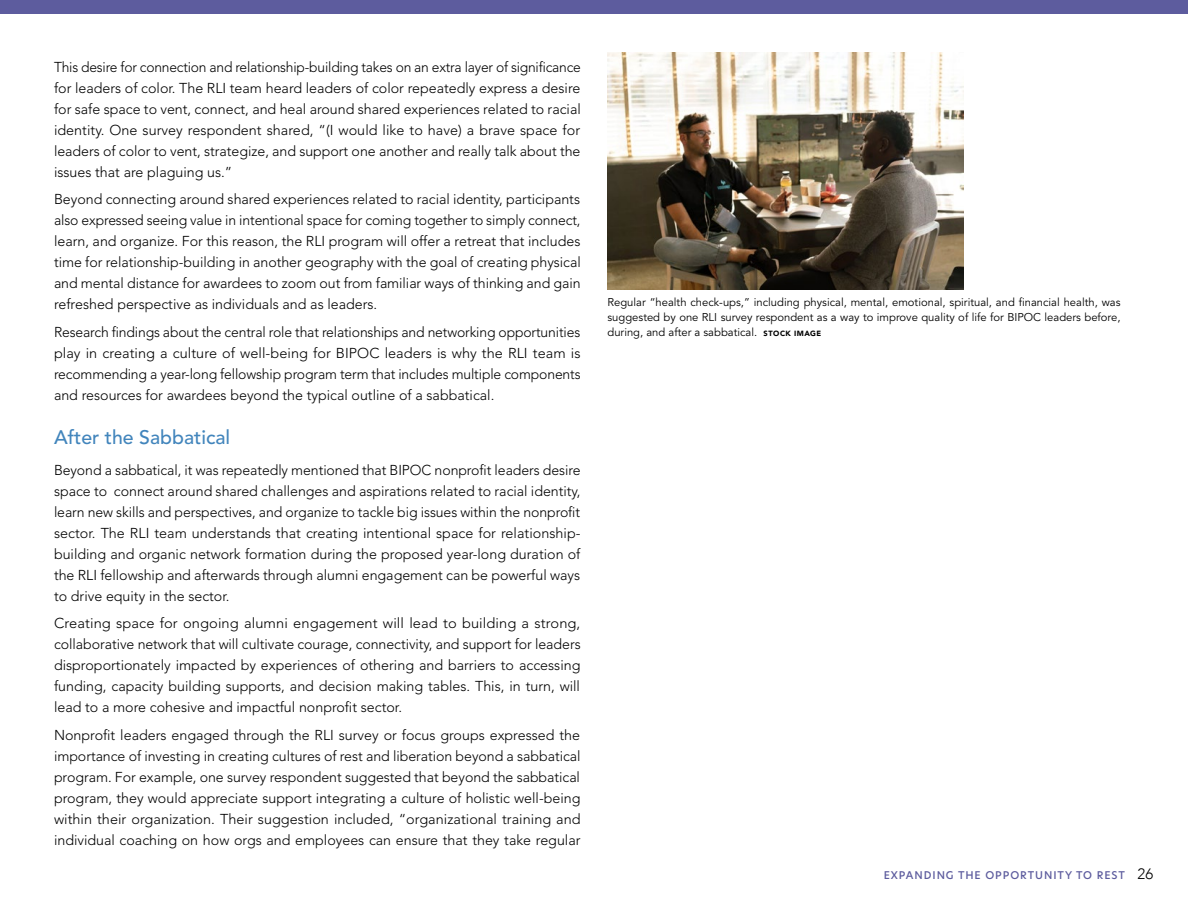
<style>
.page{position:relative;width:1188px;height:918px;background:#fff}
.page>*{position:absolute;margin:0;border:0;box-sizing:border-box;transform-origin:0 0}
.t1{font:500 19.5px "Avenir LT Std";color:#4285bc}
.t2{font:300 14.25px/21px "Avenir LT Std";color:#000;text-align:justify}
.t3{font:11.25px/15px "Avenir LT Std";color:#000;text-align:justify}
.t4{font:500 10.5px "Hero New";letter-spacing:.09em;color:#5d5c9e}
.s1{font-weight:900;font-size:7.5px}
.s2{font-family:"Avenir";font-weight:300;font-size:15px;color:#000}
</style>
<div class="page">
<div style="left:0;top:0;width:1188px;height:14px;background:#5d5c9e"></div>
<img style="left:608px;top:53px;width:355px;height:237px">
<p class="t2" style="left:54px;top:56px;width:528px">This desire for connection and relationship-building takes on an extra layer of significance for leaders of color. The RLI team heard leaders of color repeatedly express a desire for safe space to vent, connect, and heal around shared experiences related to racial identity. One survey respondent shared, “(I would like to have) a brave space for leaders of color to vent, strategize, and support one another and really talk about the issues that are plaguing us.”</p>
<p class="t2" style="left:54px;top:189px;width:528px">Beyond connecting around shared experiences related to racial identity, participants also expressed seeing value in intentional space for coming together to simply connect, learn, and organize. For this reason, the RLI program will offer a retreat that includes time for relationship-building in another geography with the goal of creating physical and mental distance for awardees to zoom out from familiar ways of thinking and gain refreshed perspective as individuals and as leaders.</p>
<p class="t2" style="left:54px;top:322px;width:528px">Research findings about the central role that relationships and networking opportunities play in creating a culture of well-being for BIPOC leaders is why the RLI team is recommending a year-long fellowship program term that includes multiple components and resources for awardees beyond the typical outline of a sabbatical.</p>
<h1 class="t1" style="left:54px;top:426px;width:178px">After the Sabbatical</h1>
<p class="t2" style="left:54px;top:459px;width:528px">Beyond a sabbatical, it was repeatedly mentioned that BIPOC nonprofit leaders desire space to connect around shared challenges and aspirations related to racial identity, learn new skills and perspectives, and organize to tackle big issues within the nonprofit sector. The RLI team understands that creating intentional space for relationship&shy;building and organic network formation during the proposed year-long duration of the RLI fellowship and afterwards through alumni engagement can be powerful ways to drive equity in the sector.</p>
<p class="t2" style="left:54px;top:613px;width:528px">Creating space for ongoing alumni engagement will lead to building a strong, collaborative network that will cultivate courage, connectivity, and support for leaders disproportionately impacted by experiences of othering and barriers to accessing funding, capacity building supports, and decision making tables. This, in turn, will lead to a more cohesive and impactful nonprofit sector.</p>
<p class="t2" style="left:54px;top:725px;width:528px">Nonprofit leaders engaged through the RLI survey or focus groups expressed the importance of investing in creating cultures of rest and liberation beyond a sabbatical program. For example, one survey respondent suggested that beyond the sabbatical program, they would appreciate support integrating a culture of holistic well-being within their organization. Their suggestion included, “organizational training and individual coaching on how orgs and employees can ensure that they take regular</p>
<p class="t3" style="left:608px;top:295px;width:515px">Regular “health check-ups,” including physical, mental, emotional, spiritual, and financial health, was suggested by one RLI survey respondent as a way to improve quality of life for BIPOC leaders before, during, and after a sabbatical. <span class="s1">STOCK IMAGE</span></p>
<p class="t4" style="left:884px;top:867px;width:271px">EXPANDI NG THE OPPORTUNITY TO REST <span class="s2">26</span></p>
</div>
